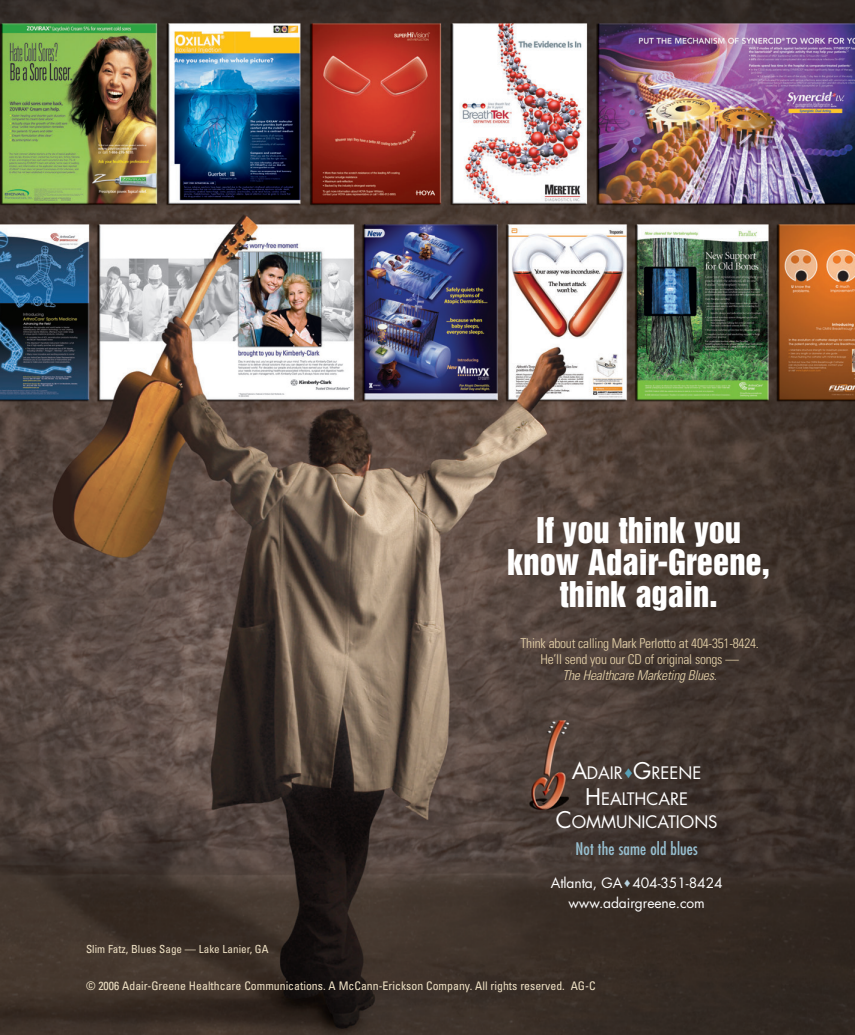
<style>
.page{position:relative;width:855px;height:1035px;background:#fff}
.page>*{position:absolute;margin:0;border:0;box-sizing:border-box;transform-origin:0 0}
.t1{font:32.5px/32.5px "Helvetica Inserat Roman+QIUAFS";color:#fff;text-align:center}
.t2{font:16.88px "Futura Condensed+ZUHHGM";letter-spacing:.01em;color:#97c0d1}
.t3{font:16.75px/25.5px "Futura Book+DWKPZL";color:#fff;text-align:center}
.t4{font:13.88px/20.2px "Futura Book+DWKPZL";letter-spacing:-.005em;color:#fff;text-align:center}
.t5{font:13.5px/16.2px "Univers Condensed Light+EIVUJL";letter-spacing:-.02em;color:#ebd7ad;text-align:center}
.t6{font:italic 13.5px "Univers Condensed Light+EIVUJL";color:#ebd7ad}
.t7{font:11.75px "Univers Condensed+ZHIXYD";color:#f1e3c6}
.t8{font:11.12px "Univers Condensed+ZHIXYD";color:#f1e3c6}
.s1{font-size:22.38px}
.s2{color:#58a1b8}
.s3{color:#b7d2de}
</style>
<div class="page">
<img style="left:0;top:0;width:855px;height:1035px">
<h1 class="t1" style="left:507px;top:515px;width:264px">If you think you know Adair-Greene, think again.</h1>
<p class="t5" style="left:521px;top:636px;width:240px">Think about calling Mark Perlotto at 404-351-8424.<br>He’ll send you our CD of original songs —</p>
<p class="t6" style="left:562px;top:670px;width:158px">The Healthcare Marketing Blues.</p>
<h3 class="t3" style="left:572px;top:762px;width:131px"><span class="s1">A</span>DAIR<span class="s2">♦</span><span class="s1">G</span>REENE<br><span class="s1">H</span>EALTHCARE</h3>
<h3 class="t3" style="left:556px;top:810px;width:163px"><span class="s1">C</span>OMMUNICATIONS</h3>
<h2 class="t2" style="left:576px;top:839px;width:124px">Not the same old blues</h2>
<p class="t4" style="left:551px;top:873px;width:173px">Atlanta, GA <span class="s3">♦</span> 404-351-8424 www.adairgreene.com</p>
<p class="t8" style="left:86px;top:945px;width:184px">Slim Fatz, Blues Sage — Lake Lanier, GA</p>
<p class="t7" style="left:86px;top:981px;width:511px">© 2006 Adair-Greene Healthcare Communications. A McCann-Erickson Company. All rights reserved. AG-C</p>
</div>
